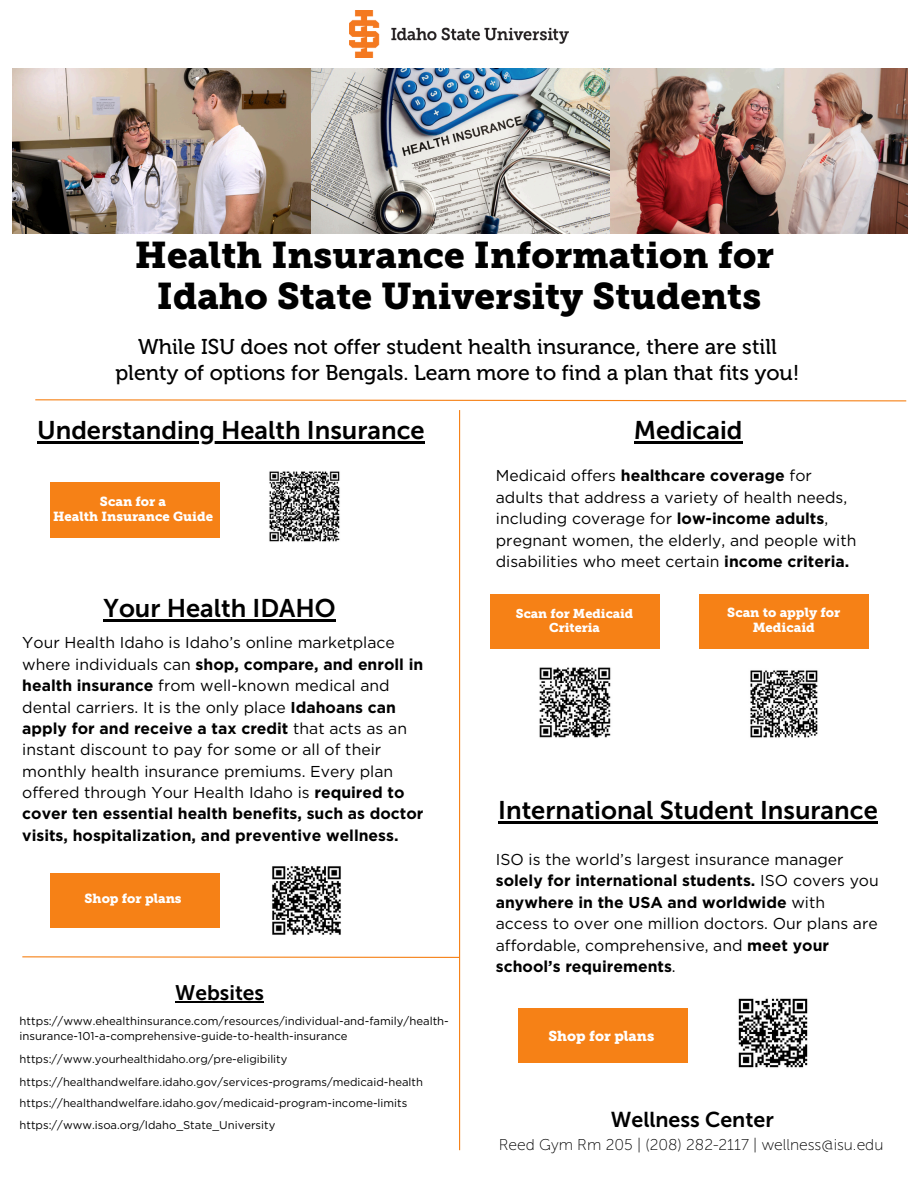
<style>
.page{position:relative;width:918px;height:1188px;background:#fff}
.page>*{position:absolute;margin:0;border:0;box-sizing:border-box;transform-origin:0 0}
.t1{font:36.9px/41.7px "Museo Slab 900";color:#000;text-align:center}
.t2{font:25.5px "Museo Sans 700";color:#000}
.t3{font:21.45px "Museo Sans 700";color:#000}
.t4{font:21.3px/25.8px "Museo 500";color:#000;text-align:center}
.t5{font:21px "Museo Sans 700";color:#000}
.t6{font:15.75px/21.3px "Gotham";color:#000}
.t7{font:15.6px "Museo Sans 100";color:#000}
.t8{font:14.25px "Museo Slab 900";color:#fff}
.t9{font:13.05px/15.8px "Museo Slab 900";color:#fff;text-align:center}
.t10{font:12.75px/14.7px "Museo Slab 900";color:#fff;text-align:center}
.t11{font:11.4px/15.1px "Gotham";color:#000}
.t12{font:11.25px "Gotham";color:#000}
.s1{font-weight:700}
</style>
<div class="page">
<svg style="left:35px;top:399px;width:872px;height:3px"></svg>
<img style="left:12px;top:68px;width:895px;height:166px">
<hr style="left:459px;top:410px;width:1px;height:740px;background:#f68116">
<div style="left:490px;top:594px;width:170px;height:54px;background:#f68116"></div>
<div style="left:699px;top:594px;width:169px;height:54px;background:#f68116"></div>
<hr style="left:634px;top:441px;width:108px;height:3px;background:#000">
<hr style="left:498px;top:821px;width:380px;height:2px;background:#000">
<div style="left:50px;top:873px;width:170px;height:54px;background:#f68116"></div>
<div style="left:50px;top:482px;width:170px;height:56px;background:#f68116"></div>
<hr style="left:104px;top:619px;width:232px;height:3px;background:#000">
<hr style="left:37px;top:441px;width:388px;height:3px;background:#000">
<img style="left:349px;top:11px;width:220px;height:46px">
<img style="left:269px;top:471px;width:71px;height:71px">
<img style="left:539px;top:667px;width:72px;height:71px">
<img style="left:750px;top:670px;width:68px;height:68px">
<img style="left:272px;top:866px;width:69px;height:69px">
<img style="left:738px;top:998px;width:70px;height:70px">
<div style="left:518px;top:1009px;width:170px;height:54px;background:#f68116"></div>
<hr style="left:175px;top:1001px;width:89px;height:1px;background:#000">
<svg style="left:22px;top:956px;width:439px;height:3px"></svg>
<h6 class="t1" style="left:135px;top:234px;width:641px">Health Insurance Information for<br>Idaho State University Students</h6>
<p class="t4" style="left:115px;top:334px;width:686px">While ISU does not offer student health insurance, there are still plenty of options for Bengals. Learn more to find a plan that fits you!</p>
<h3 class="t2" style="left:37px;top:415px;width:389px">Understanding Health Insurance</h3>
<h2 class="t9" style="left:100px;top:493px;width:68px">Scan for a</h2>
<h6 class="t9" style="left:53px;top:509px;width:161px">Health Insurance Guide</h6>
<p class="t2" style="left:104px;top:593px;width:234px">Your Health IDAHO</p>
<p class="t6" style="left:22px;top:632px;width:403px">Your Health Idaho is Idaho’s online marketplace where individuals can <span class="s1">shop, compare, and enroll in health insurance</span> from well-known medical and dental carriers. It is the only place <span class="s1">Idahoans can apply for and receive a tax credit</span> that acts as an instant discount to pay for some or all of their monthly health insurance premiums. Every plan offered through Your Health Idaho is <span class="s1">required to cover ten essential health benefits, such as doctor visits, hospitalization, and preventive wellness.</span></p>
<p class="t9" style="left:85px;top:891px;width:99px">Shop for plans</p>
<h3 class="t5" style="left:175px;top:980px;width:90px">Websites</h3>
<h6 class="t11" style="left:20px;top:1013px;width:431px">https://www.ehealthinsurance.com/resources/individual-and-family/health&shy;insurance-101-a-comprehensive-guide-to-health-insurance</h6>
<h2 class="t12" style="left:20px;top:1052px;width:269px">https://www.yourhealthidaho.org/pre-eligibility</h2>
<p class="t12" style="left:20px;top:1075px;width:405px">https://healthandwelfare.idaho.gov/services-programs/medicaid-health</p>
<h5 class="t12" style="left:20px;top:1096px;width:389px">https://healthandwelfare.idaho.gov/medicaid-program-income-limits</h5>
<p class="t12" style="left:20px;top:1118px;width:257px">https://www.isoa.org/Idaho_State_University</p>
<h4 class="t2" style="left:634px;top:415px;width:110px">Medicaid</h4>
<h2 class="t6" style="left:496px;top:465px;width:362px">Medicaid offers <span class="s1">healthcare coverage</span> for adults that address a variety of health needs, including coverage for <span class="s1">low-income adults</span>, pregnant women, the elderly, and people with disabilities who meet certain <span class="s1">income criteria.</span></h2>
<p class="t10" style="left:516px;top:606px;width:119px">Scan for Medicaid<br>Criteria</p>
<h1 class="t9" style="left:727px;top:604px;width:115px">Scan to apply for<br>Medicaid</h1>
<p class="t2" style="left:498px;top:795px;width:381px">International Student Insurance</p>
<p class="t6" style="left:496px;top:849px;width:385px">ISO is the world’s largest insurance manager <span class="s1">solely for international students.</span> ISO covers you <span class="s1">anywhere in the USA and worldwide</span> with access to over one million doctors. Our plans are affordable, comprehensive, and <span class="s1">meet your school’s requirements</span>.</p>
<p class="t8" style="left:548px;top:1028px;width:107px">Shop for plans</p>
<h6 class="t3" style="left:611px;top:1107px;width:165px">Wellness Center</h6>
<p class="t7" style="left:499px;top:1135px;width:386px">Reed Gym Rm 205 | (208) 282-2117 | wellness@isu.edu</p>
</div>
